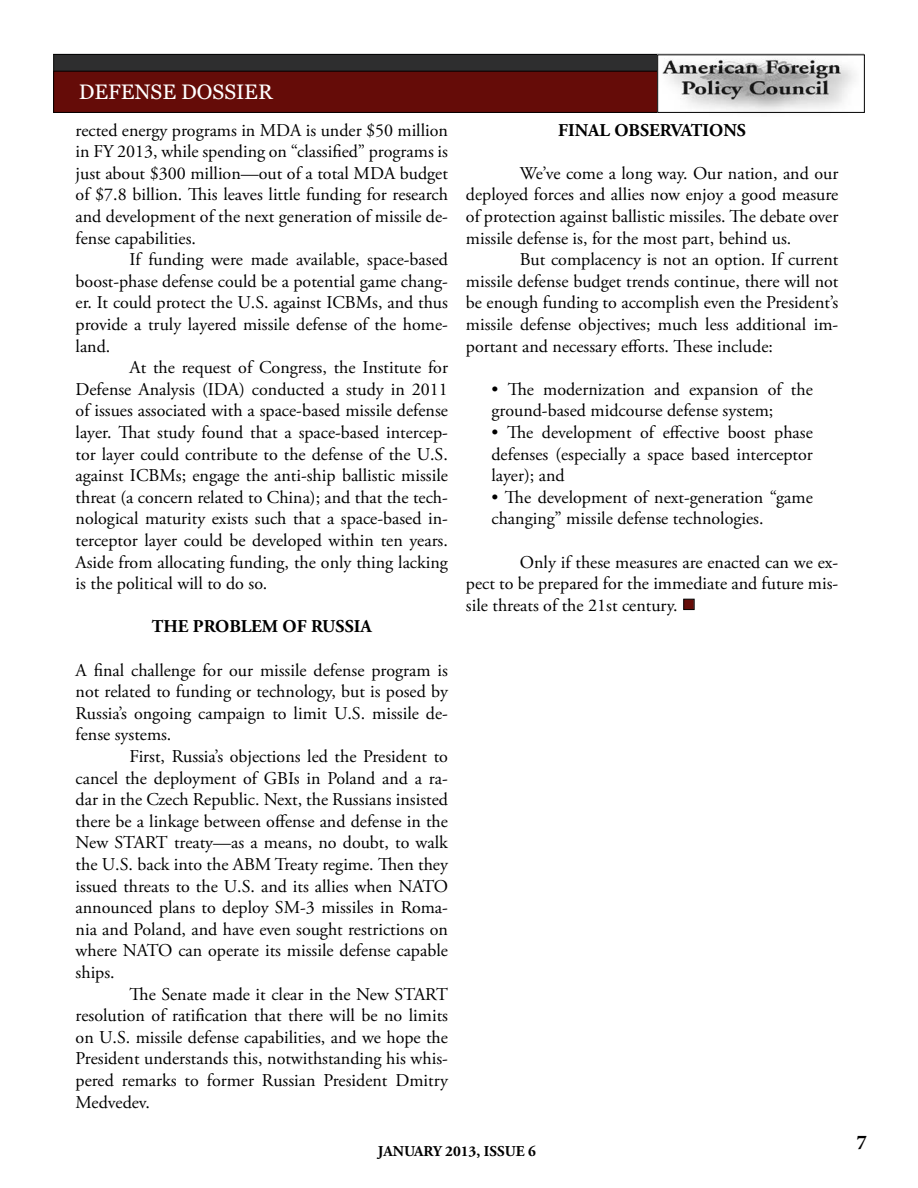
<style>
.page{position:relative;width:918px;height:1188px;background:#fff}
.page>*{position:absolute;margin:0;border:0;box-sizing:border-box;transform-origin:0 0}
.t1{font:21px "Georgia";color:#fff}
.t2{font:700 21px "Minion Pro";color:#000}
.t3{font:18px/21.6px "Adobe Garamond Pro";color:#000;text-align:justify}
.t4{font:700 18px "Adobe Garamond Pro";color:#000}
.t5{font:700 15px "Adobe Garamond Pro";color:#000}
.s1{color:#650c08}
</style>
<div class="page">
<div style="left:54px;top:54px;width:810px;height:19px;background:#2e2e2f"></div>
<div style="left:53px;top:54px;width:811px;height:19px;border:1px solid #000"></div>
<div style="left:54px;top:71px;width:808px;height:41px;background:#650c08"></div>
<div style="left:53px;top:71px;width:809px;height:42px;border:1px solid #000"></div>
<img style="left:659px;top:56px;width:204px;height:55px">
<div style="left:657px;top:54px;width:208px;height:59px;border:1px solid #000"></div>
<div style="left:683px;top:599px;width:12px;height:11px;border:1px solid #000"></div>
<p class="t1" style="left:79px;top:79px;width:195px">DEFENSE DOSSIER</p>
<p class="t3" style="left:76px;top:120px;width:374px">rected energy programs in MDA is under $50 million in FY 2013, while spending on “classified” programs is just about $300 million—out of a total MDA budget of $7.8 billion. This leaves little funding for research and development of the next generation of missile de&shy;fense capabilities.</p>
<p class="t3" style="left:76px;top:249px;width:374px;text-indent:54px">If funding were made available, space-based boost-phase defense could be a potential game chang&shy;er. It could protect the U.S. against ICBMs, and thus provide a truly layered missile defense of the home&shy;land.</p>
<p class="t3" style="left:76px;top:357px;width:374px;text-indent:54px">At the request of Congress, the Institute for Defense Analysis (IDA) conducted a study in 2011 of issues associated with a space-based missile defense layer. That study found that a space-based intercep&shy;tor layer could contribute to the defense of the U.S. against ICBMs; engage the anti-ship ballistic missile threat (a concern related to China); and that the tech&shy;nological maturity exists such that a space-based in&shy;terceptor layer could be developed within ten years.<br>Aside from allocating funding, the only thing lacking is the political will to do so.</p>
<p class="t4" style="left:152px;top:616px;width:221px">THE PROBLEM OF RUSSIA</p>
<p class="t3" style="left:76px;top:660px;width:374px">A final challenge for our missile defense program is not related to funding or technology, but is posed by Russia’s ongoing campaign to limit U.S. missile de&shy;fense systems.</p>
<p class="t3" style="left:76px;top:746px;width:374px;text-indent:54px">First, Russia’s objections led the President to cancel the deployment of GBIs in Poland and a ra&shy;dar in the Czech Republic. Next, the Russians insisted there be a linkage between offense and defense in the New START treaty—as a means, no doubt, to walk the U.S. back into the ABM Treaty regime. Then they issued threats to the U.S. and its allies when NATO announced plans to deploy SM-3 missiles in Roma&shy;nia and Poland, and have even sought restrictions on where NATO can operate its missile defense capable ships.</p>
<p class="t3" style="left:76px;top:984px;width:374px;text-indent:54px">The Senate made it clear in the New START resolution of ratification that there will be no limits on U.S. missile defense capabilities, and we hope the President understands this, notwithstanding his whis&shy;pered remarks to former Russian President Dmitry Medvedev.</p>
<p class="t4" style="left:558px;top:119px;width:189px">FINAL OBSERVATIONS</p>
<p class="t3" style="left:466px;top:163px;width:374px;text-indent:54px">We’ve come a long way. Our nation, and our deployed forces and allies now enjoy a good measure of protection against ballistic missiles. The debate over missile defense is, for the most part, behind us.</p>
<p class="t3" style="left:466px;top:249px;width:374px;text-indent:54px">But complacency is not an option. If current missile defense budget trends continue, there will not be enough funding to accomplish even the President’s missile defense objectives; much less additional im&shy;portant and necessary efforts. These include:</p>
<p class="t3" style="left:491px;top:379px;width:323px">• The modernization and expansion of the ground-based midcourse defense system;</p>
<p class="t3" style="left:491px;top:422px;width:323px">• The development of effective boost phase defenses (especially a space based interceptor layer); and</p>
<p class="t3" style="left:491px;top:487px;width:323px">• The development of next-generation “game changing” missile defense technologies.</p>
<p class="t3" style="left:466px;top:552px;width:374px;text-indent:54px">Only if these measures are enacted can we ex&shy;pect to be prepared for the immediate and future mis&shy;sile threats of the 21st century. <span class="s1">■</span></p>
<p class="t5" style="left:378px;top:1142px;width:160px">JANUARY 2013, ISSUE 6</p>
<p class="t2" style="left:856px;top:1128px;width:12px">7</p>
</div>
